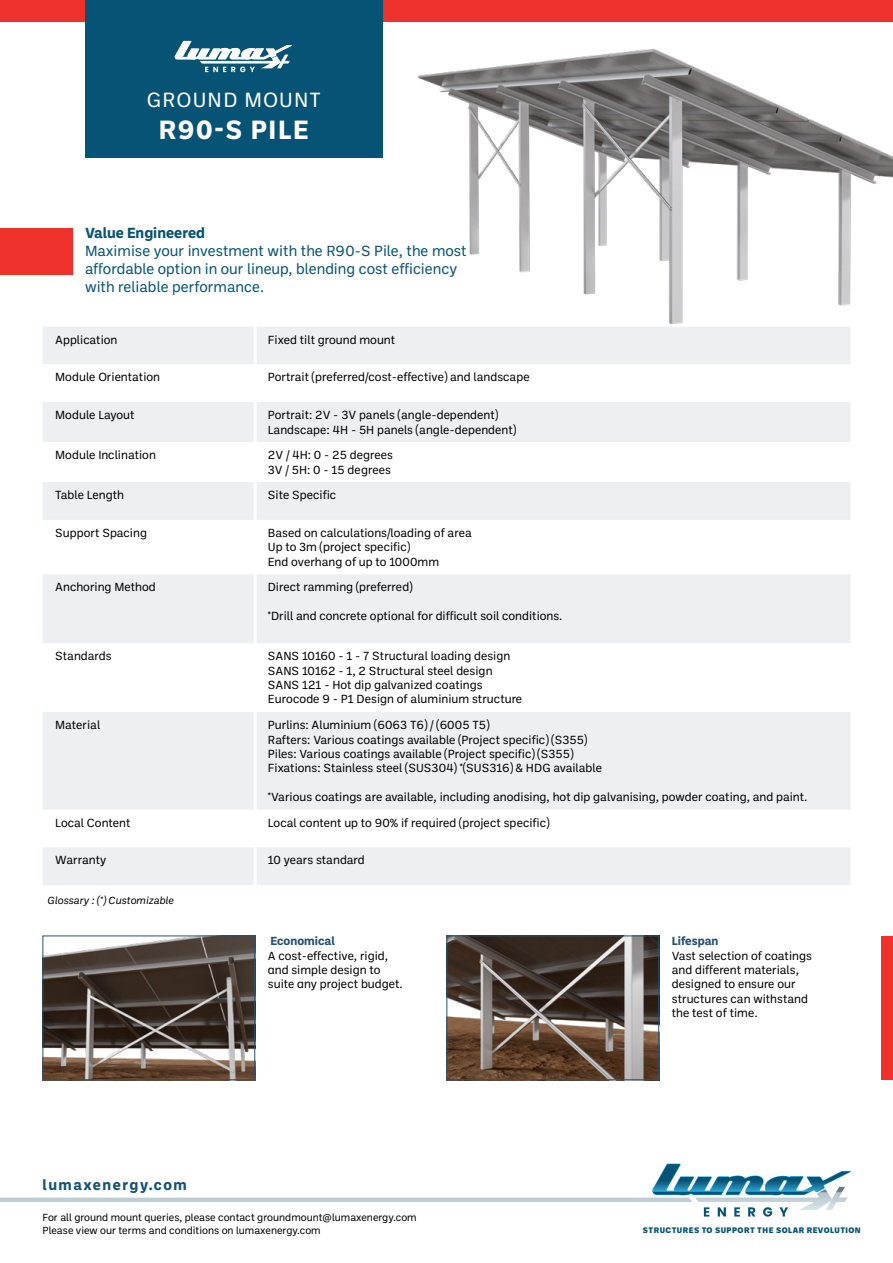
<style>
.page{position:relative;width:893px;height:1263px;background:#fff}
.page>*{position:absolute;margin:0;border:0;box-sizing:border-box;transform-origin:0 0}
.t1{font:700 27px "Ballinger";letter-spacing:.05em;color:#fff}
.t2{font:21px "Ballinger";letter-spacing:.05em;color:#fff}
.t3{font:15px/18px "Ballinger";color:#075375}
.t4{font:700 15px "Ballinger";letter-spacing:.1em;color:#105375}
.t5{font:700 15px "Ballinger";color:#075375}
.t6{font:12px/14.4px "Ballinger";color:#000}
.t7{font:700 12px "Ballinger";color:#255272}
.t8{font:10.5px/12.6px "Ballinger";color:#000}
.t9{font:italic 10.5px "Ballinger";color:#000}
.t10{font:800 8.25px "Ballinger";letter-spacing:.05em;color:#075375}
</style>
<div class="page">
<img style="left:309px;top:48px;width:584px;height:276px">
<svg style="left:0;top:1163px;width:851px;height:53px"></svg>
<div style="left:0;top:0;width:893px;height:22px;background:#ee312b"></div>
<div style="left:85px;top:0;width:298px;height:157px;background:#075375"></div>
<svg style="left:174px;top:41px;width:118px;height:31px"></svg>
<svg style="left:43px;top:327px;width:807px;height:558px;fill:#edeff1"></svg>
<hr style="left:254px;top:327px;width:3px;height:37px;background:#fff">
<hr style="left:254px;top:364px;width:3px;height:38px;background:#fff">
<hr style="left:254px;top:402px;width:3px;height:40px;background:#fff">
<hr style="left:254px;top:442px;width:3px;height:40px;background:#fff">
<hr style="left:254px;top:482px;width:3px;height:38px;background:#fff">
<hr style="left:254px;top:520px;width:3px;height:54px;background:#fff">
<hr style="left:254px;top:574px;width:3px;height:69px;background:#fff">
<hr style="left:254px;top:643px;width:3px;height:69px;background:#fff">
<hr style="left:254px;top:712px;width:3px;height:98px;background:#fff">
<hr style="left:254px;top:810px;width:3px;height:37px;background:#fff">
<hr style="left:254px;top:847px;width:3px;height:38px;background:#fff">
<div style="left:0;top:228px;width:72px;height:47px;background:#ee312a"></div>
<div style="left:882px;top:936px;width:11px;height:143px;background:#ee312b"></div>
<img style="left:45px;top:937px;width:208px;height:141px">
<div style="left:43px;top:935px;width:212px;height:145px;border:1px solid #265272"></div>
<img style="left:448px;top:937px;width:209px;height:141px">
<div style="left:446px;top:935px;width:213px;height:145px;border:1px solid #265272"></div>
<h2 class="t2" style="left:147px;top:85px;width:175px">GROUND MOUNT</h2>
<h1 class="t1" style="left:159px;top:111px;width:152px">R90-S PILE</h1>
<p class="t5" style="left:85px;top:222px;width:122px">Value Engineered</p>
<p class="t3" style="left:85px;top:241px;width:383px">Maximise your investment with the R90-S Pile, the most affordable option in our lineup, blending cost efficiency with reliable performance.</p>
<p class="t6" style="left:55px;top:332px;width:64px">Application</p>
<p class="t6" style="left:268px;top:332px;width:129px">Fixed tilt ground mount</p>
<p class="t6" style="left:55px;top:370px;width:106px">Module Orientation</p>
<p class="t6" style="left:268px;top:370px;width:263px">Portrait (preferred/cost-effective) and landscape</p>
<p class="t6" style="left:55px;top:407px;width:81px">Module Layout</p>
<p class="t6" style="left:268px;top:407px;width:250px">Portrait: 2V - 3V panels (angle-dependent)<br>Landscape: 4H - 5H panels (angle-dependent)</p>
<p class="t6" style="left:55px;top:447px;width:102px">Module Inclination</p>
<p class="t6" style="left:268px;top:447px;width:127px">2V / 4H: 0 - 25 degrees<br>3V / 5H: 0 - 15 degrees</p>
<p class="t6" style="left:55px;top:487px;width:70px">Table Length</p>
<p class="t6" style="left:268px;top:487px;width:70px">Site Specific</p>
<p class="t6" style="left:55px;top:525px;width:93px">Support Spacing</p>
<p class="t6" style="left:268px;top:525px;width:205px">Based on calculations/loading of area<br>Up to 3m (project specific)<br>End overhang of up to 1000mm</p>
<p class="t6" style="left:55px;top:579px;width:102px">Anchoring Method</p>
<p class="t6" style="left:268px;top:579px;width:146px">Direct ramming (preferred)</p>
<p class="t6" style="left:268px;top:608px;width:296px">*Drill and concrete optional for difficult soil conditions.</p>
<p class="t6" style="left:55px;top:648px;width:58px">Standards</p>
<p class="t6" style="left:268px;top:648px;width:256px">SANS 10160 - 1 - 7 Structural loading design SANS 10162 - 1, 2 Structural steel design SANS 121 - Hot dip galvanized coatings Eurocode 9 - P1 Design of aluminium structure</p>
<p class="t6" style="left:55px;top:717px;width:47px">Material</p>
<p class="t6" style="left:268px;top:717px;width:336px">Purlins: Aluminium (6063 T6) / (6005 T5)<br>Rafters: Various coatings available (Project specific) (S355)<br>Piles: Various coatings available (Project specific) (S355)<br>Fixations: Stainless steel (SUS304) *(SUS316) &amp; HDG available</p>
<p class="t6" style="left:268px;top:789px;width:541px">*Various coatings are available, including anodising, hot dip galvanising, powder coating, and paint.</p>
<p class="t6" style="left:55px;top:815px;width:77px">Local Content</p>
<p class="t6" style="left:268px;top:815px;width:283px">Local content up to 90% if required (project specific)</p>
<p class="t6" style="left:55px;top:852px;width:53px">Warranty</p>
<p class="t6" style="left:268px;top:852px;width:98px">10 years standard</p>
<p class="t9" style="left:48px;top:893px;width:128px">Glossary : (*) Customizable</p>
<p class="t4" style="left:43px;top:1174px;width:146px">lumaxenergy.com</p>
<p class="t7" style="left:270px;top:933px;width:66px">Economical</p>
<p class="t6" style="left:268px;top:948px;width:136px">A cost-effective, rigid, and simple design to suite any project budget.</p>
<p class="t8" style="left:43px;top:1211px;width:376px">For all ground mount queries, please contact groundmount@lumaxenergy.com<br>Please view our terms and conditions on lumaxenergy.com</p>
<p class="t7" style="left:672px;top:933px;width:48px">Lifespan</p>
<p class="t6" style="left:672px;top:948px;width:142px">Vast selection of coatings and different materials, designed to ensure our structures can withstand the test of time.</p>
<p class="t10" style="left:643px;top:1224px;width:219px">STRUCTURES TO SUPPORT THE SOLAR REVOLUTION</p>
</div>
